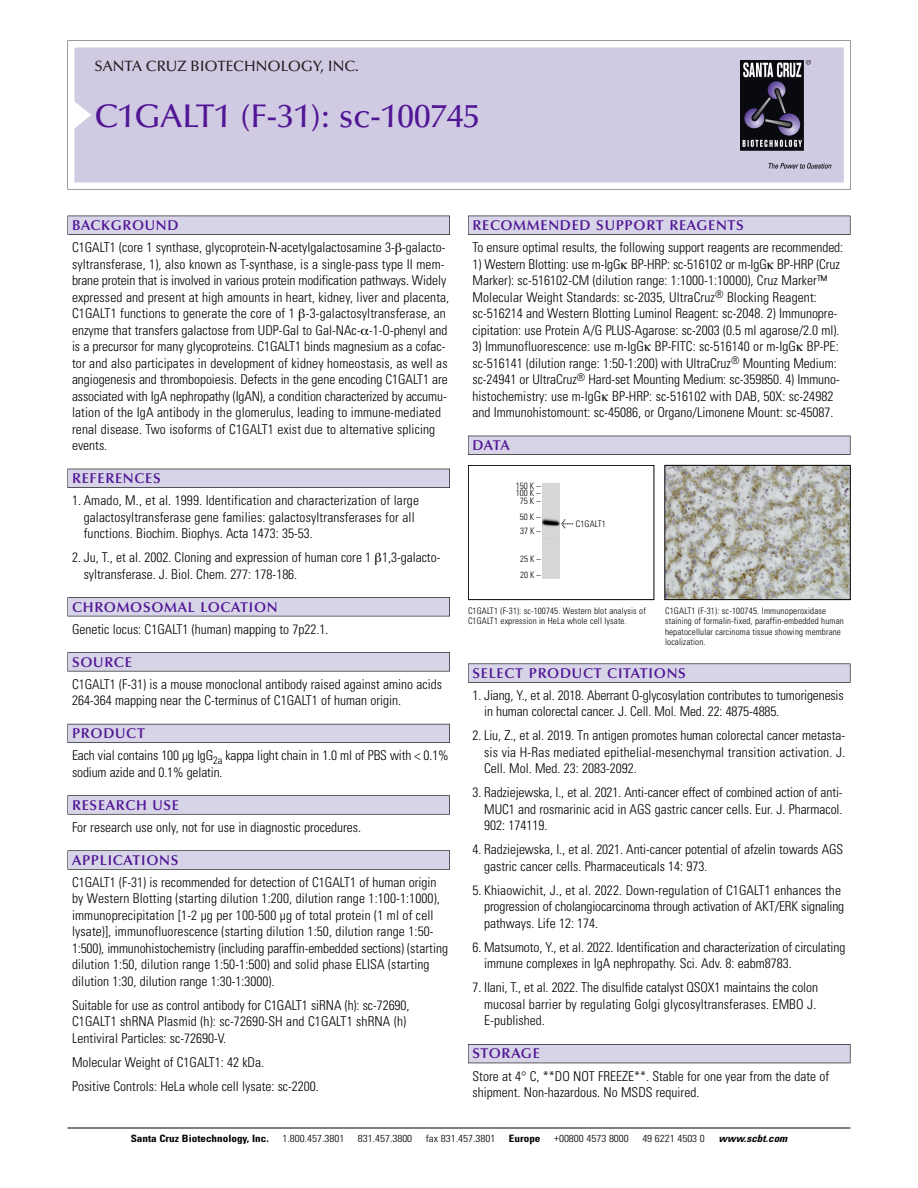
<style>
.page{position:relative;width:918px;height:1188px;background:#fff}
.page>*{position:absolute;margin:0;border:0;box-sizing:border-box;transform-origin:0 0}
.t1{font:500 33px "Optima";color:#511695}
.t2{font:500 15px "Optima";color:#231f20}
.t3{font:600 14.25px "Optima";letter-spacing:.05em;color:#511695}
.t4{font:300 condensed 13.5px/16.5px "Univers";color:#000}
.t5{font:300 condensed 10.2px "Univers";color:#000;scale:1.1 1}
.t6{font:700 condensed 10.2px "Univers";color:#000;scale:1.1 1}
.t7{font:italic 700 condensed 10.2px "Univers";color:#000;scale:1.1 1}
.t8{font:300 condensed 9px/10.5px "Univers";letter-spacing:.015em;color:#000}
.s1{font-family:"Meta Plus";font-weight:400;font-stretch:normal;font-size:10.5px}
</style>
<div class="page">
<svg style="left:68px;top:40px;width:783px;height:149px"></svg>
<div style="left:74px;top:47px;width:770px;height:135px;background:#d1cae3"></div>
<img style="left:741px;top:60px;width:90px;height:108px">
<div style="left:68px;top:216px;width:382px;height:19px;background:#535256"></div>
<div style="left:68px;top:216px;width:381px;height:18px;background:#d7d4e8"></div>
<div style="left:68px;top:469px;width:382px;height:19px;background:#525156"></div>
<div style="left:68px;top:469px;width:381px;height:18px;background:#d7d4e8"></div>
<div style="left:68px;top:597px;width:382px;height:19px;background:#545357"></div>
<div style="left:68px;top:598px;width:381px;height:18px;background:#d7d4e8"></div>
<div style="left:68px;top:652px;width:382px;height:19px;background:#575659"></div>
<div style="left:68px;top:653px;width:381px;height:18px;background:#d7d4e8"></div>
<div style="left:68px;top:724px;width:382px;height:19px;background:#595860"></div>
<div style="left:68px;top:724px;width:381px;height:18px;background:#d7d4e8"></div>
<svg style="left:68px;top:795px;width:382px;height:20px"></svg>
<div style="left:68px;top:796px;width:381px;height:18px;background:#d7d4e8"></div>
<div style="left:68px;top:850px;width:382px;height:20px;background:#636364"></div>
<div style="left:68px;top:851px;width:381px;height:18px;background:#d7d4e8"></div>
<div style="left:468px;top:216px;width:382px;height:19px;background:#535256"></div>
<div style="left:468px;top:216px;width:382px;height:18px;background:#d7d4e8"></div>
<div style="left:468px;top:436px;width:382px;height:19px;background:#525156"></div>
<div style="left:468px;top:436px;width:382px;height:18px;background:#d7d4e8"></div>
<div style="left:468px;top:664px;width:382px;height:19px;background:#58575a"></div>
<div style="left:468px;top:664px;width:382px;height:18px;background:#d7d4e8"></div>
<div style="left:468px;top:1044px;width:382px;height:19px;background:#525158"></div>
<div style="left:468px;top:1045px;width:382px;height:18px;background:#d7d4e8"></div>
<hr style="left:68px;top:1128px;width:782px;height:1px;background:#000">
<img style="left:666px;top:467px;width:183px;height:131px">
<div style="left:664px;top:465px;width:187px;height:135px;border:1px solid #000"></div>
<div style="left:468px;top:465px;width:186px;height:135px;border:1px solid #000"></div>
<img style="left:542px;top:483px;width:17px;height:96px">
<p class="t2" style="left:94px;top:60px;width:266px">SANTA CRUZ BIOTECHNOLOGY, INC.</p>
<p class="t1" style="left:94px;top:102px;width:387px">C1GALT1 (F-31): sc-100745</p>
<p class="t3" style="left:72px;top:219px;width:108px">BACKGROUND</p>
<p class="t4" style="left:72px;top:240px;width:379px">C1GALT1 (core 1 synthase, glycoprotein-N-acetylgalactosamine 3- -galacto&shy;syltransferase, 1), also known as T-synthase, is a single-pass type II mem&shy;brane protein that is involved in various protein modification pathways. Widely expressed and present at high amounts in heart, kidney, liver and placenta, C1GALT1 functions to generate the core of 1 -3-galactosyltransferase, an enzyme that transfers galactose from UDP-Gal to Gal-NAc- -1-O-phenyl and is a precursor for many glycoproteins. C1GALT1 binds magnesium as a cofac&shy;tor and also participates in development of kidney homeostasis, as well as angiogenesis and thrombopoiesis. Defects in the gene encoding C1GALT1 are associated with IgA nephropathy (IgAN), a condition characterized by accumu&shy;lation of the IgA antibody in the glomerulus, leading to immune-mediated renal disease. Two isoforms of C1GALT1 exist due to alternative splicing events.</p>
<p class="t3" style="left:72px;top:472px;width:90px">REFERENCES</p>
<p class="t4" style="left:84px;top:493px;width:337px;text-indent:-12px">1. Amado, M., et al. 1999. Identification and characterization of large galactosyltransferase gene families: galactosyltransferases for all functions. Biochim. Biophys. Acta 1473: 35-53.</p>
<p class="t4" style="left:84px;top:550px;width:358px;text-indent:-12px">2. Ju, T., et al. 2002. Cloning and expression of human core 1 1,3-galacto&shy;syltransferase. J. Biol. Chem. 277: 178-186.</p>
<p class="t3" style="left:72px;top:601px;width:207px">CHROMOSOMAL LOCATION</p>
<p class="t4" style="left:72px;top:622px;width:258px">Genetic locus: C1GALT1 (human) mapping to 7p22.1.</p>
<p class="t3" style="left:72px;top:656px;width:61px">SOURCE</p>
<p class="t4" style="left:72px;top:677px;width:371px">C1GALT1 (F-31) is a mouse monoclonal antibody raised against amino acids<br>264-364 mapping near the C-terminus of C1GALT1 of human origin.</p>
<p class="t3" style="left:72px;top:727px;width:74px">PRODUCT</p>
<p class="t4" style="left:72px;top:749px;width:378px">Each vial contains 100 µg IgG<sub>2a</sub> kappa light chain in 1.0 ml of PBS with &lt; 0.1% sodium azide and 0.1% gelatin.</p>
<p class="t3" style="left:72px;top:799px;width:109px">RESEARCH USE</p>
<p class="t4" style="left:72px;top:820px;width:291px">For research use only, not for use in diagnostic procedures.</p>
<p class="t3" style="left:72px;top:854px;width:108px">APPLICATIONS</p>
<p class="t4" style="left:72px;top:875px;width:378px">C1GALT1 (F-31) is recommended for detection of C1GALT1 of human origin by Western Blotting (starting dilution 1:200, dilution range 1:100-1:1000), immunoprecipitation [1-2 µg per 100-500 µg of total protein (1 ml of cell lysate)], immunofluorescence (starting dilution 1:50, dilution range 1:50- 1:500), immunohistochemistry (including paraffin-embedded sections) (starting dilution 1:50, dilution range 1:50-1:500) and solid phase ELISA (starting dilution 1:30, dilution range 1:30-1:3000).</p>
<p class="t4" style="left:72px;top:998px;width:339px">Suitable for use as control antibody for C1GALT1 siRNA (h): sc-72690,<br>C1GALT1 shRNA Plasmid (h): sc-72690-SH and C1GALT1 shRNA (h)<br>Lentiviral Particles: sc-72690-V.</p>
<p class="t4" style="left:72px;top:1055px;width:194px">Molecular Weight of C1GALT1: 42 kDa.</p>
<p class="t4" style="left:72px;top:1079px;width:248px">Positive Controls: HeLa whole cell lysate: sc-2200.</p>
<p class="t3" style="left:473px;top:219px;width:273px">RECOMMENDED SUPPORT REAGENTS</p>
<p class="t4" style="left:473px;top:240px;width:372px">To ensure optimal results, the following support reagents are recommended:</p>
<p class="t4" style="left:473px;top:257px;width:369px">1) Western Blotting: use m-IgG BP-HRP: sc-516102 or m-IgG BP-HRP (Cruz Marker): sc-516102-CM (dilution range: 1:1000-1:10000), Cruz Marker™ Molecular Weight Standards: sc-2035, UltraCruz<sup>®</sup> Blocking Reagent: sc-516214 and Western Blotting Luminol Reagent: sc-2048. 2) Immunopre&shy;cipitation: use Protein A/G PLUS-Agarose: sc-2003 (0.5 ml agarose/2.0 ml).</p>
<p class="t4" style="left:473px;top:339px;width:369px">3) Immunofluorescence: use m-IgG BP-FITC: sc-516140 or m-IgG BP-PE: sc-516141 (dilution range: 1:50-1:200) with UltraCruz<sup>®</sup> Mounting Medium: sc-24941 or UltraCruz<sup>®</sup> Hard-set Mounting Medium: sc-359850. 4) Immuno&shy;histochemistry: use m-IgG BP-HRP: sc-516102 with DAB, 50X: sc-24982 and Immunohistomount: sc-45086, or Organo/Limonene Mount: sc-45087.</p>
<p class="t3" style="left:473px;top:439px;width:39px">DATA</p>
<p class="t8" style="left:516px;top:484px;width:27px;line-height:6.6px">150 K –<br>100 K –</p>
<p class="t8" style="left:520px;top:493px;width:23px;line-height:16.5px">75 K –<br>50 K –</p>
<p class="t8" style="left:520px;top:526px;width:22px">37 K –</p>
<p class="t8" style="left:520px;top:551px;width:23px;line-height:16px">25 K –<br>20 K –</p>
<p class="t8" style="left:561px;top:520px;width:46px"><span class="s1">&lt;</span> C1GALT1</p>
<p class="t8" style="left:468px;top:606px;width:179px">C1GALT1 (F-31): sc-100745. Western blot analysis of<br>C1GALT1 expression in HeLa whole cell lysate.</p>
<p class="t8" style="left:665px;top:606px;width:180px">C1GALT1 (F-31): sc-100745. Immunoperoxidase staining of formalin-fixed, paraffin-embedded human hepatocellular carcinoma tissue showing membrane localization.</p>
<p class="t3" style="left:473px;top:667px;width:215px">SELECT PRODUCT CITATIONS</p>
<p class="t4" style="left:484px;top:688px;width:361px;text-indent:-12px">1. Jiang, Y., et al. 2018. Aberrant O-glycosylation contributes to tumorigenesis in human colorectal cancer. J. Cell. Mol. Med. 22: 4875-4885.</p>
<p class="t4" style="left:484px;top:729px;width:363px;text-align:justify;text-indent:-12px">2. Liu, Z., et al. 2019. Tn antigen promotes human colorectal cancer metasta&shy;sis via H-Ras mediated epithelial-mesenchymal transition activation. J.<br>Cell. Mol. Med. 23: 2083-2092.</p>
<p class="t4" style="left:484px;top:786px;width:360px;text-align:justify;text-indent:-12px">3. Radziejewska, I., et al. 2021. Anti-cancer effect of combined action of anti-MUC1 and rosmarinic acid in AGS gastric cancer cells. Eur. J. Pharmacol.<br>902: 174119.</p>
<p class="t4" style="left:484px;top:843px;width:361px;text-indent:-12px">4. Radziejewska, I., et al. 2021. Anti-cancer potential of afzelin towards AGS gastric cancer cells. Pharmaceuticals 14: 973.</p>
<p class="t4" style="left:484px;top:883px;width:362px;text-indent:-12px">5. Khiaowichit, J., et al. 2022. Down-regulation of C1GALT1 enhances the progression of cholangiocarcinoma through activation of AKT/ERK signaling pathways. Life 12: 174.</p>
<p class="t4" style="left:484px;top:940px;width:363px;text-indent:-12px">6. Matsumoto, Y., et al. 2022. Identification and characterization of circulating immune complexes in IgA nephropathy. Sci. Adv. 8: eabm8783.</p>
<p class="t4" style="left:484px;top:981px;width:335px;text-indent:-12px">7. Ilani, T., et al. 2022. The disulfide catalyst QSOX1 maintains the colon mucosal barrier by regulating Golgi glycosyltransferases. EMBO J.<br>E-published.</p>
<p class="t3" style="left:473px;top:1048px;width:69px">STORAGE</p>
<p class="t4" style="left:473px;top:1069px;width:358px">Store at 4° C, **DO NOT FREEZE**. Stable for one year from the date of shipment. Non-hazardous. No MSDS required.</p>
<p class="t6" style="left:131px;top:1135px;width:127px">Santa Cruz Biotechnology, Inc.</p>
<p class="t5" style="left:282px;top:1135px;width:58px">1.800.457.3801</p>
<p class="t5" style="left:358px;top:1135px;width:51px">831.457.3800</p>
<p class="t5" style="left:426px;top:1135px;width:65px">fax 831.457.3801</p>
<p class="t6" style="left:509px;top:1135px;width:30px">Europe</p>
<p class="t5" style="left:554px;top:1135px;width:69px">+00800 4573 8000</p>
<p class="t5" style="left:642px;top:1135px;width:58px">49 6221 4503 0</p>
<p class="t7" style="left:719px;top:1135px;width:66px">www.scbt.com</p>
</div>
